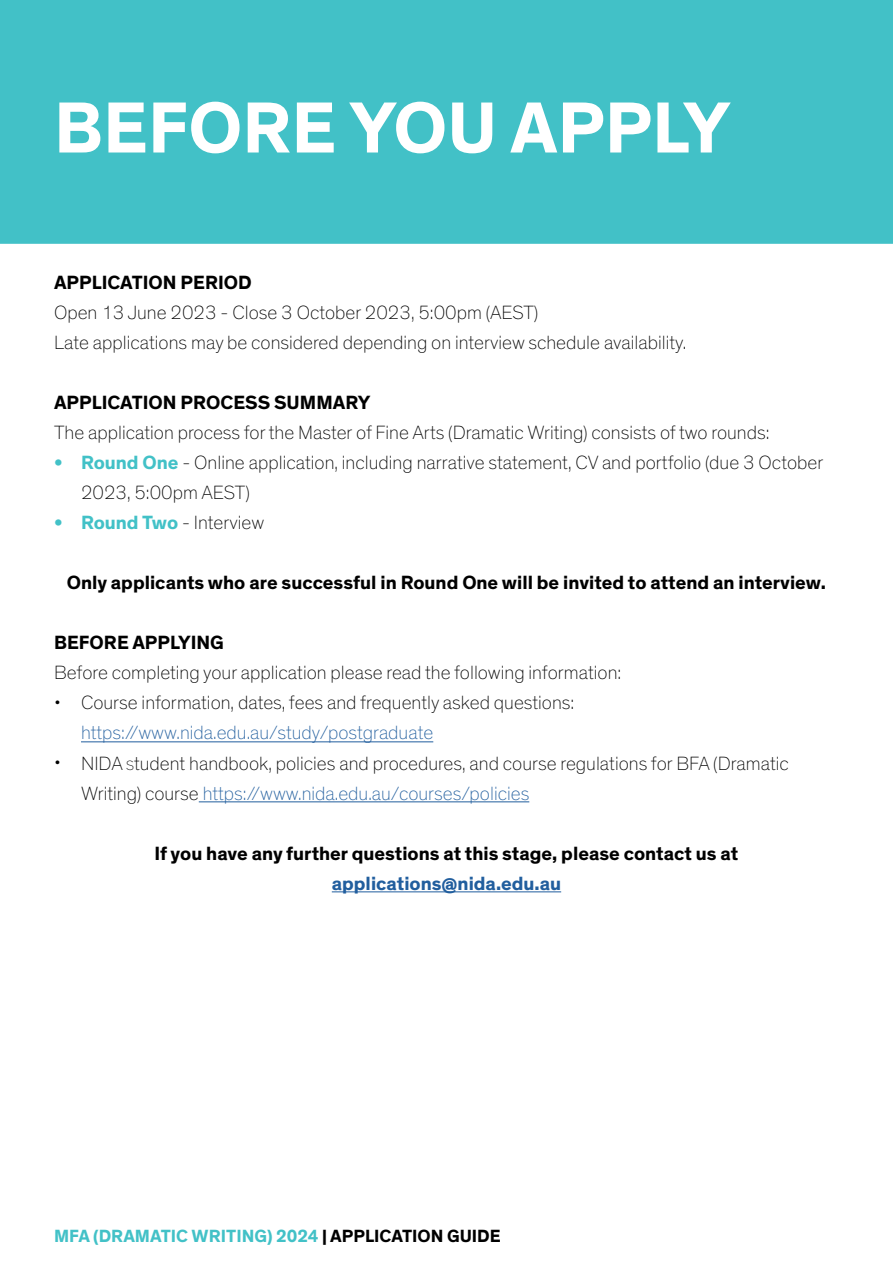
<style>
.page{position:relative;width:893px;height:1263px;background:#fff}
.page>*{position:absolute;margin:0;border:0;box-sizing:border-box;transform-origin:0 0}
.t1{font:700 73.5px "Theinhardt";color:#fff}
.t2{font:100 19.5px/30px "Theinhardt";color:#000}
.t3{font:700 19.5px "Theinhardt";color:#000}
.t4{font:100 19.5px "Theinhardt";color:#215e9e}
.t5{font:700 19.5px "Theinhardt";color:#215e9e}
.t6{font:700 18px "Theinhardt";color:#42c1c7}
.s1{font-weight:700;color:#42c1c7}
.s2{font-style:inherit}
.s3{font-size:13.65px}
.s4{color:#215e9e}
.s5{color:#000}
</style>
<div class="page">
<div style="left:1px;top:1px;width:891px;height:242px;background:#42c1c7"></div>
<div style="left:0;top:0;width:893px;height:244px;border:2px solid #42c1c7"></div>
<hr style="left:81px;top:741px;width:352px;height:1px;background:#215e9e">
<hr style="left:199px;top:801px;width:330px;height:1px;background:#215e9e">
<hr style="left:332px;top:891px;width:229px;height:1px;background:#215e9e">
<h1 class="t1" style="left:54px;top:82px;width:677px">BEFORE YOU APPLY</h1>
<p class="t3" style="left:54px;top:271px;width:199px">APPLICATION PERIOD</p>
<p class="t2" style="left:54px;top:298px;width:634px">Open 13 June 2023 - Close 3 October 2023, 5:00pm (AEST)<br>Late applications may be considered depending on interview schedule availability.</p>
<p class="t3" style="left:54px;top:391px;width:318px">APPLICATION PROCESS SUMMARY</p>
<p class="t2" style="left:54px;top:418px;width:717px">The application process for the Master of Fine Arts (Dramatic Writing) consists of two rounds:</p>
<p class="t2" style="left:81px;top:448px;width:744px;text-indent:-27px"><span class="s1">• Round One</span> - Online application, including narrative statement, CV and portfolio (due 3 October<br>2023, 5:00pm AEST)</p>
<p class="t2" style="left:54px;top:508px;width:212px"><span class="s1">• Round Two</span> - Interview</p>
<p class="t3" style="left:67px;top:571px;width:760px">Only applicants who are successful in Round One will be invited to attend an interview.</p>
<p class="t3" style="left:54px;top:631px;width:171px">BEFORE APPLYING</p>
<p class="t2" style="left:54px;top:658px;width:569px">Before completing your application please read the following information:</p>
<p class="t2" style="left:54px;top:688px;width:522px">• Course information, dates, fees and frequently asked questions:</p>
<p class="t4" style="left:81px;top:721px;width:354px">https://www.nida.edu.au/study/postgraduate</p>
<p class="t2" style="left:81px;top:748px;width:709px;text-indent:-27px"><span class="s2">• NIDA</span> <span class="s3">s</span>tudent handbook, policies and procedures, and course regulations for BFA (Dramatic<br>Writing) course <span class="s4">https://www.nida.edu.au/courses/policies</span></p>
<p class="t3" style="left:155px;top:841px;width:585px">If you have any further questions at this stage, please contact us at</p>
<p class="t5" style="left:332px;top:871px;width:231px">applications@nida.edu.au</p>
<p class="t6" style="left:54px;top:1225px;width:448px">MFA (DRAMATIC WRITING) 2024 <span class="s5">| APPLICATION GUIDE</span></p>
</div>
